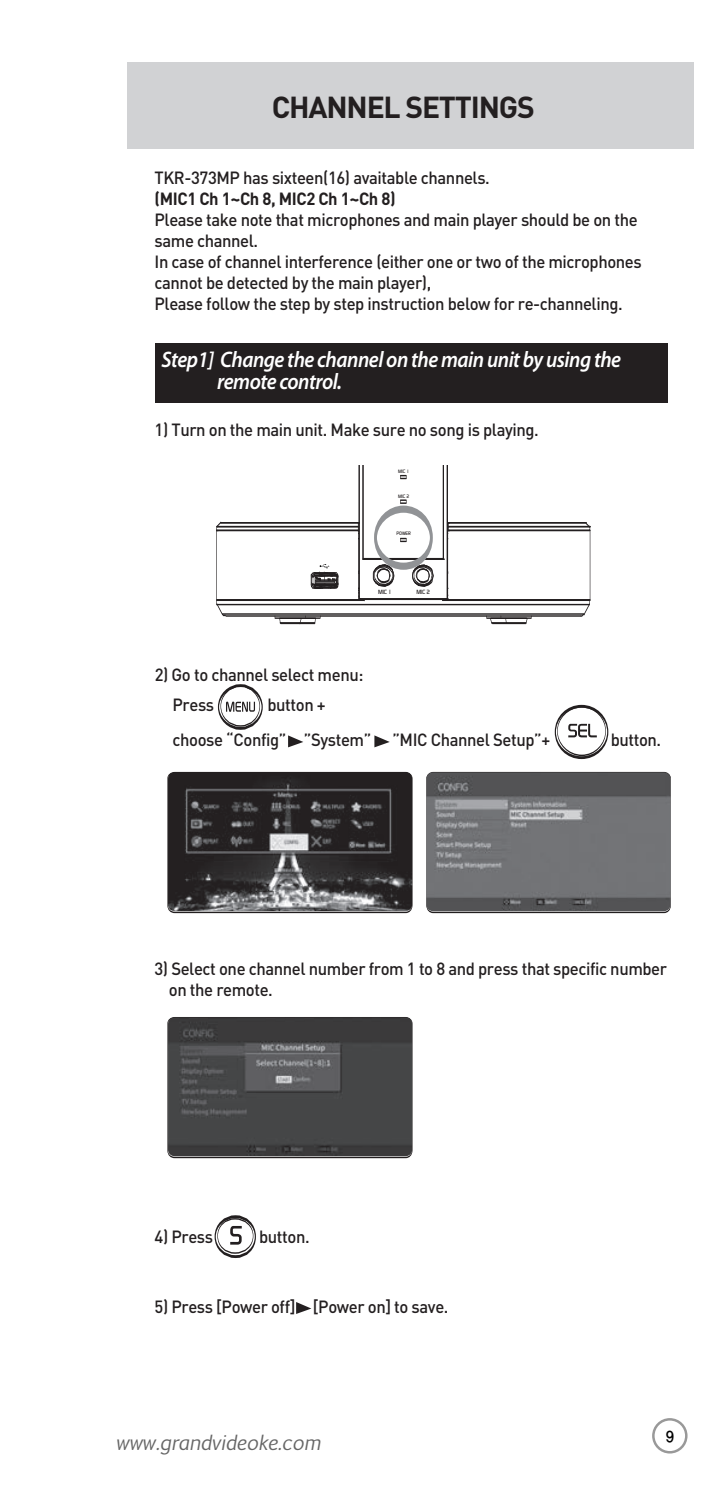
<style>
.page{position:relative;width:723px;height:1489px;background:#fff}
.page>*{position:absolute;margin:0;border:0;box-sizing:border-box;transform-origin:0 0}
.t1{font:30px "Dinbol";letter-spacing:-.04em;color:#231f20}
.t2{font:italic 600 22.5px/22.5px "Myriad Pro";color:#fff;scale:.92 1}
.t3{font:italic 20px "Euphemia UCAS";letter-spacing:-.015em;color:#666}
.t4{font:17.5px/21px "Dinmed";letter-spacing:-.025em;color:#231f20;scale:.95 1}
.t5{font:17.5px "Dinbol";letter-spacing:-.025em;color:#231f20;scale:.95 1}
.t6{font:15px "YGO14";color:#000;scale:.9 1}
.t7{font:6px "Danley";letter-spacing:-.025em;color:#231f20;scale:.95 1}
.t8{font:4.75px "Danley";letter-spacing:-.025em;color:#231f20;scale:.95 1}
</style>
<div class="page">
<div style="left:127px;top:62px;width:566px;height:87px;background:#d1d2d4"></div>
<div style="left:155px;top:342px;width:512px;height:60px;background:#231f20"></div>
<svg style="left:167px;top:776px;width:246px;height:137px"></svg>
<svg style="left:167px;top:1021px;width:246px;height:137px"></svg>
<svg style="left:288px;top:735px;width:15px;height:12px"></svg>
<svg style="left:374px;top:735px;width:16px;height:12px"></svg>
<svg style="left:296px;top:1302px;width:15px;height:11px"></svg>
<svg style="left:226px;top:701px;width:29px;height:10px"></svg>
<div style="left:218px;top:684px;width:45px;height:45px;border:2px solid #231f20;border-radius:50%"></div>
<div style="left:220px;top:685px;width:40px;height:41px;border:1px solid #231f20;border-radius:50%"></div>
<svg style="left:230px;top:1226px;width:12px;height:18px"></svg>
<div style="left:214px;top:1215px;width:42px;height:42px;border:2px solid #231f20;border-radius:50%"></div>
<div style="left:217px;top:1218px;width:37px;height:35px;border:1px solid #231f20;border-radius:50%"></div>
<svg style="left:568px;top:723px;width:29px;height:14px"></svg>
<div style="left:554px;top:705px;width:55px;height:53px;border:2px solid #231f20;border-radius:50%"></div>
<div style="left:557px;top:706px;width:49px;height:49px;border:1px solid #231f20;border-radius:50%"></div>
<img style="left:168px;top:772px;width:244px;height:139px">
<img style="left:426px;top:772px;width:244px;height:139px">
<img style="left:168px;top:1017px;width:244px;height:139px">
<hr style="left:216px;top:530px;width:1px;height:69px;background:#231f20">
<hr style="left:216px;top:530px;width:142px;height:1px;background:#231f20">
<hr style="left:448px;top:530px;width:142px;height:1px;background:#231f20">
<hr style="left:448px;top:526px;width:142px;height:1px;background:#231f20">
<hr style="left:217px;top:526px;width:141px;height:1px;background:#231f20">
<hr style="left:448px;top:522px;width:137px;height:1px;background:#231f20">
<hr style="left:221px;top:522px;width:137px;height:1px;background:#231f20">
<hr style="left:358px;top:451px;width:1px;height:148px;background:#231f20">
<hr style="left:359px;top:451px;width:1px;height:148px;background:#231f20">
<hr style="left:362px;top:448px;width:1px;height:111px;background:#231f20">
<hr style="left:363px;top:448px;width:1px;height:110px;background:#231f20">
<svg style="left:400px;top:475px;width:7px;height:4px"></svg>
<svg style="left:400px;top:499px;width:7px;height:4px"></svg>
<svg style="left:400px;top:538px;width:7px;height:4px"></svg>
<hr style="left:442px;top:449px;width:1px;height:109px;background:#231f20">
<hr style="left:443px;top:448px;width:1px;height:111px;background:#231f20">
<hr style="left:446px;top:451px;width:1px;height:148px;background:#231f20">
<hr style="left:447px;top:450px;width:1px;height:149px;background:#231f20">
<hr style="left:589px;top:530px;width:1px;height:70px;background:#231f20">
<svg style="left:216px;top:521px;width:6px;height:9px"></svg>
<svg style="left:585px;top:522px;width:6px;height:9px"></svg>
<svg style="left:448px;top:523px;width:2px;height:16px"></svg>
<svg style="left:216px;top:558px;width:374px;height:66px"></svg>
<div style="left:373px;top:507px;width:61px;height:61px;border:5px solid #919396;border-radius:50%"></div>
<div style="left:346px;top:443px;width:115px;height:21px;background:#fff"></div>
<svg style="left:652px;top:1418px;width:35px;height:35px"></svg>
<h1 class="t1" style="left:272px;top:88px;width:265px">CHANNEL SETTINGS</h1>
<p class="t4" style="left:155px;top:166px;width:354px">TKR-373MP has sixteen(16) avaitable channels.</p>
<p class="t5" style="left:155px;top:187px;width:255px">(MIC1 Ch 1~Ch 8, MIC2 Ch 1~Ch 8)</p>
<p class="t4" style="left:155px;top:208px;width:514px">Please take note that microphones and main player should be on the same channel.<br>In case of channel interference (either one or two of the microphones cannot be detected by the main player),<br>Please follow the step by step instruction below for re-channeling.</p>
<p class="t2" style="left:217px;top:350px;width:441px;text-indent:-56px">Step1] Change the channel on the main unit by using the remote control.</p>
<p class="t4" style="left:155px;top:418px;width:406px">1) Turn on the main unit. Make sure no song is playing.</p>
<p class="t8" style="left:398px;top:468px;width:13px">MIC 1</p>
<p class="t8" style="left:398px;top:493px;width:13px">MIC 2</p>
<p class="t8" style="left:397px;top:531px;width:17px">POWER</p>
<p class="t7" style="left:378px;top:588px;width:16px">MIC 1</p>
<p class="t7" style="left:416px;top:588px;width:16px">MIC 2</p>
<p class="t4" style="left:173px;top:659px;width:202px;line-height:30px;text-indent:-18px">2) Go to channel select menu:<br>Press</p>
<p class="t4" style="left:173px;top:686px;width:399px;line-height:35px;text-indent:95px">button +<br>choose “Config” ”System” ”MIC Channel Setup”+</p>
<p class="t4" style="left:611px;top:728px;width:55px">button.</p>
<p class="t4" style="left:169px;top:957px;width:526px;text-indent:-14px">3) Select one channel number from 1 to 8 and press that specific number on the remote.</p>
<p class="t4" style="left:155px;top:1224px;width:63px">4) Press</p>
<p class="t4" style="left:259px;top:1224px;width:55px">button.</p>
<p class="t4" style="left:155px;top:1295px;width:311px">5) Press [Power off] [Power on] to save.</p>
<p class="t3" style="left:116px;top:1431px;width:206px">www.grandvideoke.com</p>
<p class="t6" style="left:665px;top:1426px;width:12px">9</p>
</div>
